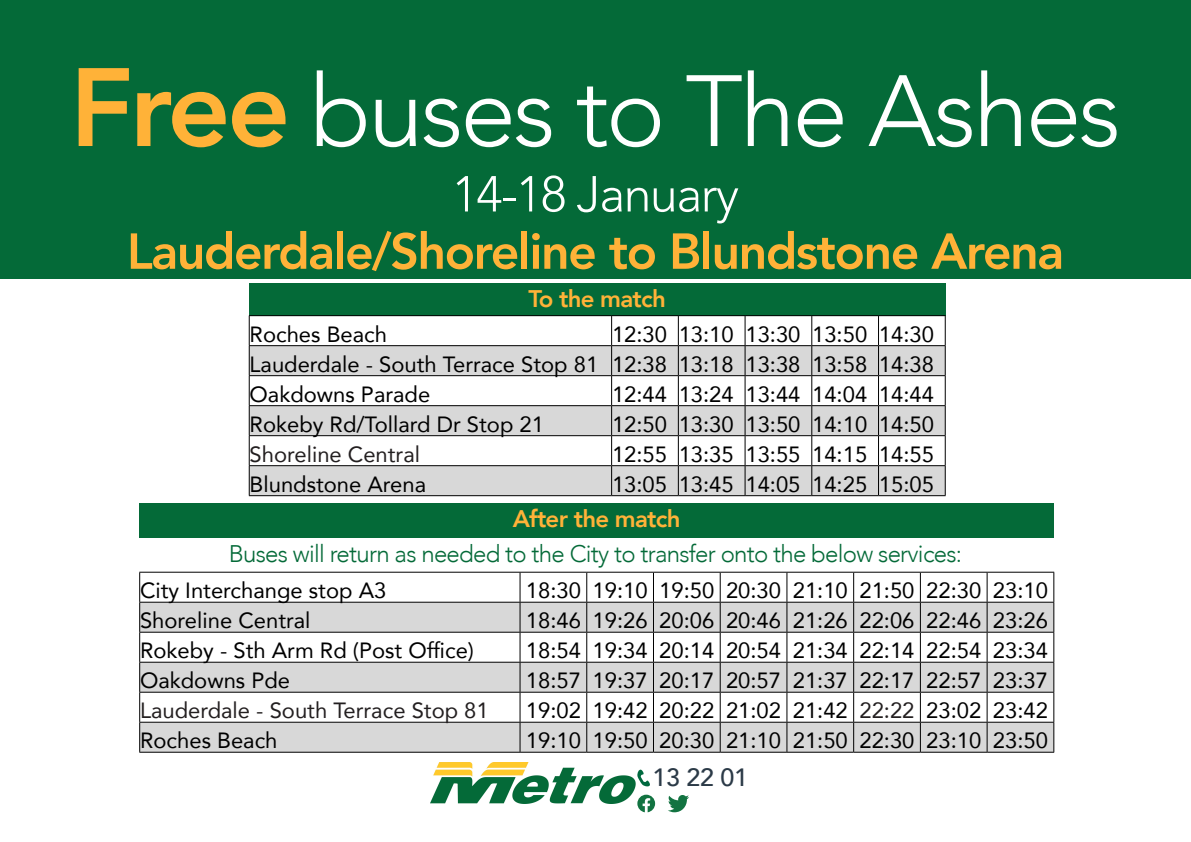
<style>
.page{position:relative;width:1191px;height:842px;background:#fff}
.page>*{position:absolute;margin:0;border:0;box-sizing:border-box;transform-origin:0 0}
.MET_image_tile_headl{font:300 100px "Avenir";letter-spacing:-.03em;color:#fff}
.MET_image_tile_headl-2{font:800 50px "Avenir";letter-spacing:-.03em;color:#ffb238}
.MET_image_tile_headl-3{font:300 50px "Avenir";letter-spacing:-.03em;color:#fff}
.t1{font:500 25px "Avenir";color:#2b3a47}
.MET_image_tile_headl-4{font:300 24px "Avenir";letter-spacing:-.03em;color:#046a38}
.MET_image_tile_headl-5{font:800 24px "Avenir";letter-spacing:-.03em;color:#ffb238}
.t2{font:22px "Avenir";color:#000}
.t3{font:22px "Avenir";color:#231f20}
.s1{font-weight:800;font-size:110px;color:#ffb238}
</style>
<div class="page">
<div style="left:0;top:0;width:1191px;height:278px;background:#046a38"></div>
<div style="left:249px;top:283px;width:696px;height:32px;background:#046a38"></div>
<div style="left:139px;top:503px;width:914px;height:34px;background:#046a38"></div>
<hr style="left:249px;top:315px;width:362px;height:1px;background:#000">
<hr style="left:611px;top:315px;width:67px;height:1px;background:#000">
<hr style="left:678px;top:315px;width:67px;height:1px;background:#000">
<hr style="left:745px;top:315px;width:67px;height:1px;background:#000">
<hr style="left:812px;top:315px;width:66px;height:1px;background:#000">
<hr style="left:878px;top:315px;width:67px;height:1px;background:#000">
<hr style="left:249px;top:495px;width:362px;height:1px;background:#000">
<hr style="left:611px;top:495px;width:67px;height:1px;background:#000">
<hr style="left:678px;top:495px;width:67px;height:1px;background:#000">
<hr style="left:745px;top:495px;width:67px;height:1px;background:#000">
<hr style="left:812px;top:495px;width:66px;height:1px;background:#000">
<hr style="left:878px;top:495px;width:67px;height:1px;background:#000">
<svg style="left:249px;top:316px;width:697px;height:179px"></svg>
<hr style="left:139px;top:572px;width:381px;height:1px;background:#000">
<hr style="left:520px;top:572px;width:67px;height:1px;background:#000">
<hr style="left:587px;top:572px;width:66px;height:1px;background:#000">
<hr style="left:653px;top:572px;width:67px;height:1px;background:#000">
<hr style="left:720px;top:572px;width:67px;height:1px;background:#000">
<hr style="left:787px;top:572px;width:66px;height:1px;background:#000">
<hr style="left:853px;top:572px;width:67px;height:1px;background:#000">
<hr style="left:920px;top:572px;width:67px;height:1px;background:#000">
<hr style="left:987px;top:572px;width:67px;height:1px;background:#000">
<hr style="left:139px;top:752px;width:381px;height:1px;background:#000">
<hr style="left:520px;top:752px;width:67px;height:1px;background:#000">
<hr style="left:587px;top:752px;width:66px;height:1px;background:#000">
<hr style="left:653px;top:752px;width:67px;height:1px;background:#000">
<hr style="left:720px;top:752px;width:67px;height:1px;background:#000">
<hr style="left:787px;top:752px;width:66px;height:1px;background:#000">
<hr style="left:853px;top:752px;width:67px;height:1px;background:#000">
<hr style="left:920px;top:752px;width:67px;height:1px;background:#000">
<hr style="left:987px;top:752px;width:67px;height:1px;background:#000">
<svg style="left:139px;top:573px;width:915px;height:179px"></svg>
<img style="left:431px;top:763px;width:205px;height:41px">
<svg style="left:637px;top:795px;width:18px;height:17px"></svg>
<svg style="left:668px;top:795px;width:21px;height:17px"></svg>
<svg style="left:637px;top:769px;width:13px;height:18px"></svg>
<p class="MET_image_tile_headl" style="left:70px;top:52px;width:1052px"><span class="s1">Free</span> buses to The Ashes</p>
<p class="MET_image_tile_headl-3" style="left:452px;top:165px;width:289px">14-18 January</p>
<p class="MET_image_tile_headl-2" style="left:127px;top:206px;width:938px">Lauderdale/Shoreline to Blundstone Arena</p>
<p class="MET_image_tile_headl-5" style="left:528px;top:277px;width:139px">To the match</p>
<p class="t2" style="left:250px;top:316px;width:139px">Roches Beach</p>
<p class="t2" style="left:612px;top:316px;width:57px">12:30</p>
<p class="t2" style="left:678px;top:316px;width:57px">13:10</p>
<p class="t2" style="left:745px;top:316px;width:57px">13:30</p>
<p class="t2" style="left:812px;top:316px;width:57px">13:50</p>
<p class="t2" style="left:879px;top:316px;width:57px">14:30</p>
<p class="t2" style="left:250px;top:346px;width:350px">Lauderdale - South Terrace Stop 81</p>
<p class="t2" style="left:612px;top:346px;width:57px">12:38</p>
<p class="t2" style="left:678px;top:346px;width:57px">13:18</p>
<p class="t2" style="left:745px;top:346px;width:57px">13:38</p>
<p class="t2" style="left:812px;top:346px;width:57px">13:58</p>
<p class="t2" style="left:879px;top:346px;width:57px">14:38</p>
<p class="t2" style="left:250px;top:376px;width:182px">Oakdowns Parade</p>
<p class="t2" style="left:612px;top:376px;width:57px">12:44</p>
<p class="t2" style="left:678px;top:376px;width:57px">13:24</p>
<p class="t2" style="left:745px;top:376px;width:57px">13:44</p>
<p class="t2" style="left:812px;top:376px;width:57px">14:04</p>
<p class="t2" style="left:879px;top:376px;width:57px">14:44</p>
<p class="t2" style="left:250px;top:406px;width:296px">Rokeby Rd/Tollard Dr Stop 21</p>
<p class="t2" style="left:612px;top:406px;width:57px">12:50</p>
<p class="t2" style="left:678px;top:406px;width:57px">13:30</p>
<p class="t2" style="left:745px;top:406px;width:57px">13:50</p>
<p class="t2" style="left:812px;top:406px;width:57px">14:10</p>
<p class="t2" style="left:879px;top:406px;width:57px">14:50</p>
<p class="t3" style="left:250px;top:436px;width:172px">Shoreline Central</p>
<p class="t2" style="left:612px;top:436px;width:57px">12:55</p>
<p class="t2" style="left:678px;top:436px;width:57px">13:35</p>
<p class="t2" style="left:745px;top:436px;width:57px">13:55</p>
<p class="t2" style="left:812px;top:436px;width:57px">14:15</p>
<p class="t2" style="left:879px;top:436px;width:57px">14:55</p>
<p class="t2" style="left:250px;top:466px;width:178px">Blundstone Arena</p>
<p class="t2" style="left:612px;top:466px;width:57px">13:05</p>
<p class="t2" style="left:678px;top:466px;width:57px">13:45</p>
<p class="t2" style="left:745px;top:466px;width:57px">14:05</p>
<p class="t2" style="left:812px;top:466px;width:57px">14:25</p>
<p class="t2" style="left:879px;top:466px;width:57px">15:05</p>
<p class="MET_image_tile_headl-5" style="left:513px;top:497px;width:169px">After the match</p>
<p class="MET_image_tile_headl-4" style="left:229px;top:539px;width:735px">Buses will return as needed to the City to transfer onto the below services:</p>
<p class="t2" style="left:140px;top:573px;width:248px">City Interchange stop A3</p>
<p class="t2" style="left:526px;top:573px;width:57px">18:30</p>
<p class="t2" style="left:592px;top:573px;width:57px">19:10</p>
<p class="t2" style="left:659px;top:573px;width:57px">19:50</p>
<p class="t2" style="left:726px;top:573px;width:57px">20:30</p>
<p class="t2" style="left:792px;top:573px;width:57px">21:10</p>
<p class="t2" style="left:859px;top:573px;width:57px">21:50</p>
<p class="t2" style="left:926px;top:573px;width:57px">22:30</p>
<p class="t2" style="left:993px;top:573px;width:57px">23:10</p>
<p class="t2" style="left:140px;top:603px;width:172px">Shoreline Central</p>
<p class="t2" style="left:526px;top:603px;width:57px">18:46</p>
<p class="t2" style="left:592px;top:603px;width:57px">19:26</p>
<p class="t2" style="left:659px;top:603px;width:57px">20:06</p>
<p class="t2" style="left:726px;top:603px;width:57px">20:46</p>
<p class="t2" style="left:792px;top:603px;width:57px">21:26</p>
<p class="t2" style="left:859px;top:603px;width:57px">22:06</p>
<p class="t2" style="left:926px;top:603px;width:57px">22:46</p>
<p class="t2" style="left:993px;top:603px;width:57px">23:26</p>
<p class="t2" style="left:140px;top:633px;width:335px">Rokeby - Sth Arm Rd (Post Office)</p>
<p class="t2" style="left:526px;top:633px;width:57px">18:54</p>
<p class="t2" style="left:592px;top:633px;width:57px">19:34</p>
<p class="t2" style="left:659px;top:633px;width:57px">20:14</p>
<p class="t2" style="left:726px;top:633px;width:57px">20:54</p>
<p class="t2" style="left:792px;top:633px;width:57px">21:34</p>
<p class="t2" style="left:859px;top:633px;width:57px">22:14</p>
<p class="t2" style="left:926px;top:633px;width:57px">22:54</p>
<p class="t2" style="left:993px;top:633px;width:57px">23:34</p>
<p class="t2" style="left:140px;top:663px;width:152px">Oakdowns Pde</p>
<p class="t2" style="left:526px;top:663px;width:57px">18:57</p>
<p class="t2" style="left:592px;top:663px;width:57px">19:37</p>
<p class="t2" style="left:659px;top:663px;width:57px">20:17</p>
<p class="t2" style="left:726px;top:663px;width:57px">20:57</p>
<p class="t2" style="left:792px;top:663px;width:57px">21:37</p>
<p class="t2" style="left:859px;top:663px;width:57px">22:17</p>
<p class="t2" style="left:926px;top:663px;width:57px">22:57</p>
<p class="t2" style="left:993px;top:663px;width:57px">23:37</p>
<p class="t3" style="left:140px;top:693px;width:350px">Lauderdale - South Terrace Stop 81</p>
<p class="t2" style="left:526px;top:693px;width:57px">19:02</p>
<p class="t2" style="left:592px;top:693px;width:57px">19:42</p>
<p class="t2" style="left:659px;top:693px;width:57px">20:22</p>
<p class="t2" style="left:726px;top:693px;width:57px">21:02</p>
<p class="t2" style="left:792px;top:693px;width:57px">21:42</p>
<p class="t3" style="left:859px;top:693px;width:57px">22:22</p>
<p class="t2" style="left:926px;top:693px;width:57px">23:02</p>
<p class="t2" style="left:993px;top:693px;width:57px">23:42</p>
<p class="t2" style="left:140px;top:723px;width:139px">Roches Beach</p>
<p class="t2" style="left:526px;top:723px;width:57px">19:10</p>
<p class="t2" style="left:592px;top:723px;width:57px">19:50</p>
<p class="t2" style="left:659px;top:723px;width:57px">20:30</p>
<p class="t2" style="left:726px;top:723px;width:57px">21:10</p>
<p class="t2" style="left:792px;top:723px;width:57px">21:50</p>
<p class="t2" style="left:859px;top:723px;width:57px">22:30</p>
<p class="t2" style="left:926px;top:723px;width:57px">23:10</p>
<p class="t2" style="left:993px;top:723px;width:57px">23:50</p>
<p class="t1" style="left:652px;top:756px;width:97px">13 22 01</p>
</div>
